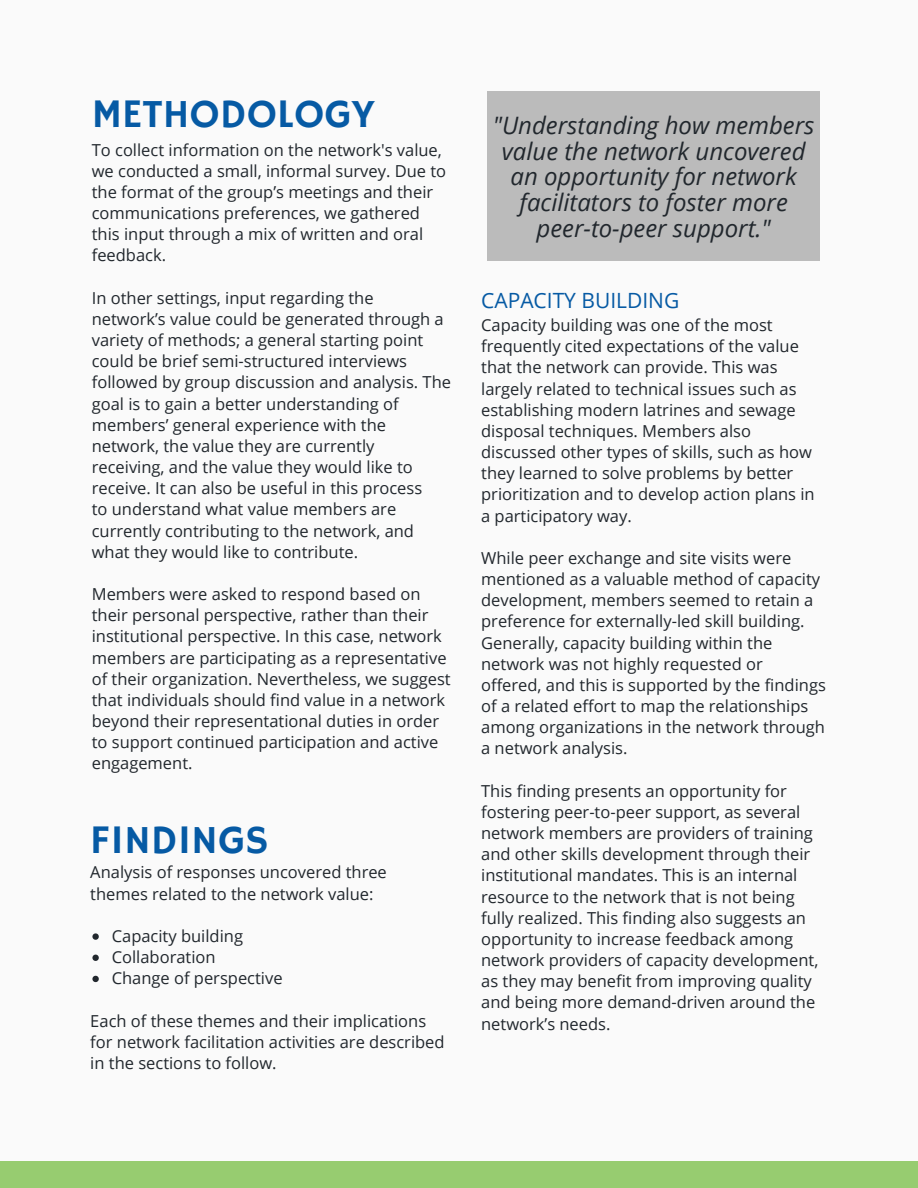
<style>
.page{position:relative;width:918px;height:1188px;background:#fafafa}
.page>*{position:absolute;margin:0;border:0;box-sizing:border-box;transform-origin:0 0}
.t1{font:40.5px "Hammersmith One";color:#065aa4}
.t2{font:italic 24px/25.7px "Open Sans";color:#21272d;text-align:center}
.t3{font:21px "Open Sans";color:#065aa4}
.t4{font:16.5px/21.1px "Open Sans";color:#21272d}
</style>
<div class="page">
<div style="left:0;top:1161px;width:918px;height:27px;background:#97cc70"></div>
<div style="left:488px;top:92px;width:332px;height:169px;background:#bbb"></div>
<svg style="left:92px;top:933px;width:7px;height:7px"></svg>
<svg style="left:92px;top:955px;width:7px;height:6px"></svg>
<svg style="left:92px;top:976px;width:7px;height:6px"></svg>
<h1 class="t1" style="left:92px;top:90px;width:285px">METHODOLOGY</h1>
<p class="t4" style="left:92px;top:139px;width:356px">To collect information on the network's value, we conducted a small, informal survey. Due to the format of the group’s meetings and their communications preferences, we gathered this input through a mix of written and oral feedback.</p>
<p class="t4" style="left:92px;top:287px;width:361px">In other settings, input regarding the network’s value could be generated through a variety of methods; a general starting point could be brief semi-structured interviews followed by group discussion and analysis. The goal is to gain a better understanding of members’ general experience with the network, the value they are currently receiving, and the value they would like to receive. It can also be useful in this process<br>to understand what value members are currently contributing to the network, and what they would like to contribute.</p>
<p class="t4" style="left:92px;top:583px;width:360px">Members were asked to respond based on their personal perspective, rather than their institutional perspective. In this case, network members are participating as a representative of their organization. Nevertheless, we suggest that individuals should find value in a network beyond their representational duties in order to support continued participation and active engagement.</p>
<h1 class="t1" style="left:90px;top:817px;width:180px">FINDINGS</h1>
<p class="t4" style="left:90px;top:861px;width:298px">Analysis of responses uncovered three themes related to the network value:</p>
<p class="t4" style="left:112px;top:925px;width:172px">Capacity building<br>Collaboration<br>Change of perspective</p>
<p class="t4" style="left:90px;top:1010px;width:356px">Each of these themes and their implications for network facilitation activities are described in the sections to follow.</p>
<h2 class="t2" style="left:493px;top:112px;width:323px">"Understanding how members value the network uncovered an opportunity for network facilitators to foster more peer-to-peer support."</h2>
<p class="t3" style="left:481px;top:285px;width:200px">CAPACITY BUILDING</p>
<p class="t4" style="left:481px;top:314px;width:335px">Capacity building was one of the most frequently cited expectations of the value that the network can provide. This was largely related to technical issues such as establishing modern latrines and sewage disposal techniques. Members also discussed other types of skills, such as how they learned to solve problems by better prioritization and to develop action plans in a participatory way.</p>
<p class="t4" style="left:481px;top:547px;width:346px">While peer exchange and site visits were mentioned as a valuable method of capacity development, members seemed to retain a preference for externally-led skill building.<br>Generally, capacity building within the network was not highly requested or offered, and this is supported by the findings of a related effort to map the relationships among organizations in the network through a network analysis.</p>
<p class="t4" style="left:481px;top:780px;width:339px">This finding presents an opportunity for fostering peer-to-peer support, as several network members are providers of training and other skills development through their institutional mandates. This is an internal resource to the network that is not being fully realized. This finding also suggests an opportunity to increase feedback among network providers of capacity development, as they may benefit from improving quality and being more demand-driven around the network’s needs.</p>
</div>
